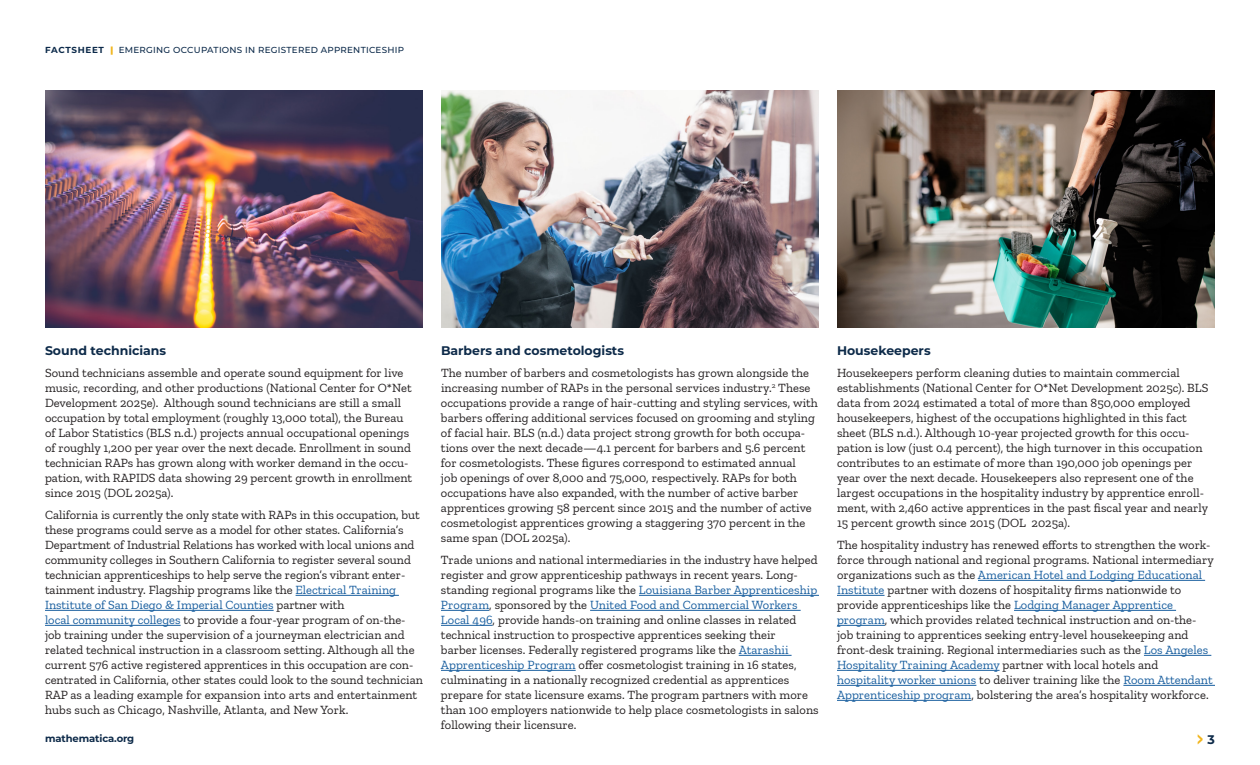
<style>
.page{position:relative;width:1260px;height:765px;background:#fff}
.page>*{position:absolute;margin:0;border:0;box-sizing:border-box;transform-origin:0 0}
.t1{font:31.25px "Aptos";color:#f1b51c}
.t2{font:12.5px/15px "Zilla Slab";letter-spacing:.005em;color:#231f20}
.t3{font:700 12.5px "Montserrat";color:#0d2a49}
.t4{font:700 10px "Montserrat";letter-spacing:-.01em;color:#0d2a49}
.t5{font:500 8.75px "Montserrat";letter-spacing:.03em;color:#0b2949}
.s1{font-weight:700}
.s2{font-weight:900;color:#f1b51c}
.s3{color:#175d9e}
</style>
<div class="page">
<hr style="left:296px;top:595px;width:103px;height:1px;background:#175d9e">
<hr style="left:45px;top:610px;width:229px;height:1px;background:#175d9e">
<hr style="left:45px;top:625px;width:136px;height:1px;background:#175d9e">
<img style="left:45px;top:90px;width:378px;height:238px">
<img style="left:441px;top:90px;width:378px;height:238px">
<img style="left:837px;top:90px;width:378px;height:238px">
<hr style="left:639px;top:595px;width:180px;height:1px;background:#175d9e">
<hr style="left:441px;top:610px;width:48px;height:1px;background:#175d9e">
<hr style="left:590px;top:610px;width:211px;height:1px;background:#175d9e">
<hr style="left:441px;top:625px;width:52px;height:1px;background:#175d9e">
<hr style="left:739px;top:655px;width:53px;height:1px;background:#175d9e">
<hr style="left:441px;top:670px;width:135px;height:1px;background:#175d9e">
<hr style="left:978px;top:580px;width:227px;height:1px;background:#175d9e">
<hr style="left:837px;top:595px;width:48px;height:1px;background:#175d9e">
<hr style="left:1014px;top:610px;width:162px;height:1px;background:#175d9e">
<hr style="left:837px;top:625px;width:48px;height:1px;background:#175d9e">
<hr style="left:1144px;top:655px;width:67px;height:1px;background:#175d9e">
<hr style="left:837px;top:670px;width:163px;height:1px;background:#175d9e">
<hr style="left:837px;top:685px;width:139px;height:1px;background:#175d9e">
<hr style="left:1123px;top:685px;width:92px;height:1px;background:#175d9e">
<hr style="left:837px;top:700px;width:134px;height:1px;background:#175d9e">
<p class="t5" style="left:45px;top:44px;width:361px"><span class="s1">FACTSHEET</span> <span class="s2">|</span> EMERGING OCCUPATIONS IN REGISTERED APPRENTICESHIP</p>
<h3 class="t3" style="left:45px;top:342px;width:123px">Sound technicians</h3>
<p class="t2" style="left:45px;top:366px;width:369px">Sound technicians assemble and operate sound equipment for live music, recording, and other productions (National Center for O*Net Development 2025e). Although sound technicians are still a small occupation by total employment (roughly 13,000 total), the Bureau of Labor Statistics (BLS n.d.) projects annual occupational openings of roughly 1,200 per year over the next decade. Enrollment in sound technician RAPs has grown along with worker demand in the occu&shy;pation, with RAPIDS data showing 29 percent growth in enrollment since 2015 (DOL 2025a).</p>
<p class="t2" style="left:45px;top:508px;width:379px">California is currently the only state with RAPs in this occupation, but these programs could serve as a model for other states. California’s Department of Industrial Relations has worked with local unions and community colleges in Southern California to register several sound technician apprenticeships to help serve the region’s vibrant enter&shy;tainment industry. Flagship programs like the <span class="s3">Electrical Training Institute of San Diego &amp; Imperial Counties</span> partner with<br><span class="s3">local community colleges</span> to provide a four-year program of on-the&shy;job training under the supervision of a journeyman electrician and related technical instruction in a classroom setting. Although all the current 576 active registered apprentices in this occupation are con&shy;centrated in California, other states could look to the sound technician RAP as a leading example for expansion into arts and entertainment hubs such as Chicago, Nashville, Atlanta, and New York.</p>
<h3 class="t3" style="left:441px;top:342px;width:185px">Barbers and cosmetologists</h3>
<p class="t2" style="left:441px;top:366px;width:378px">The number of barbers and cosmetologists has grown alongside the increasing number of RAPs in the personal services industry.<sup>2</sup> These occupations provide a range of hair-cutting and styling services, with barbers offering additional services focused on grooming and styling of facial hair. BLS (n.d.) data project strong growth for both occupa&shy;tions over the next decade—4.1 percent for barbers and 5.6 percent for cosmetologists. These figures correspond to estimated annual<br>job openings of over 8,000 and 75,000, respectively. RAPs for both occupations have also expanded, with the number of active barber apprentices growing 58 percent since 2015 and the number of active cosmetologist apprentices growing a staggering 370 percent in the same span (DOL 2025a).</p>
<p class="t2" style="left:441px;top:553px;width:379px">Trade unions and national intermediaries in the industry have helped register and grow apprenticeship pathways in recent years. Long&shy;standing regional programs like the <span class="s3">Louisiana Barber Apprenticeship Program</span>, sponsored by the <span class="s3">United Food and Commercial Workers Local 496</span>, provide hands-on training and online classes in related technical instruction to prospective apprentices seeking their<br>barber licenses. Federally registered programs like the <span class="s3">Atarashii Apprenticeship Program</span> offer cosmetologist training in 16 states, culminating in a nationally recognized credential as apprentices prepare for state licensure exams. The program partners with more than 100 employers nationwide to help place cosmetologists in salons following their licensure.</p>
<h3 class="t3" style="left:837px;top:342px;width:95px">Housekeepers</h3>
<p class="t2" style="left:837px;top:366px;width:373px">Housekeepers perform cleaning duties to maintain commercial establishments (National Center for O*Net Development 2025c). BLS data from 2024 estimated a total of more than 850,000 employed housekeepers, highest of the occupations highlighted in this fact sheet (BLS n.d.). Although 10-year projected growth for this occu&shy;pation is low (just 0.4 percent), the high turnover in this occupation contributes to an estimate of more than 190,000 job openings per year over the next decade. Housekeepers also represent one of the largest occupations in the hospitality industry by apprentice enroll&shy;ment, with 2,460 active apprentices in the past fiscal year and nearly 15 percent growth since 2015 (DOL 2025a).</p>
<p class="t2" style="left:837px;top:538px;width:378px">The hospitality industry has renewed efforts to strengthen the work&shy;force through national and regional programs. National intermediary organizations such as the <span class="s3">American Hotel and Lodging Educational Institute</span> partner with dozens of hospitality firms nationwide to provide apprenticeships like the <span class="s3">Lodging Manager Apprentice program</span>, which provides related technical instruction and on-the&shy;job training to apprentices seeking entry-level housekeeping and front-desk training. Regional intermediaries such as the <span class="s3">Los Angeles Hospitality Training Academy</span> partner with local hotels and <span class="s3">hospitality worker unions</span> to deliver training like the <span class="s3">Room Attendant Apprenticeship program</span>, bolstering the area’s hospitality workforce.</p>
<p class="t4" style="left:45px;top:732px;width:91px">mathematica.org</p>
<h1 class="t1" style="left:1196px;top:715px;width:9px">›</h1>
<p class="t3" style="left:1208px;top:731px;width:9px">3</p>
</div>
